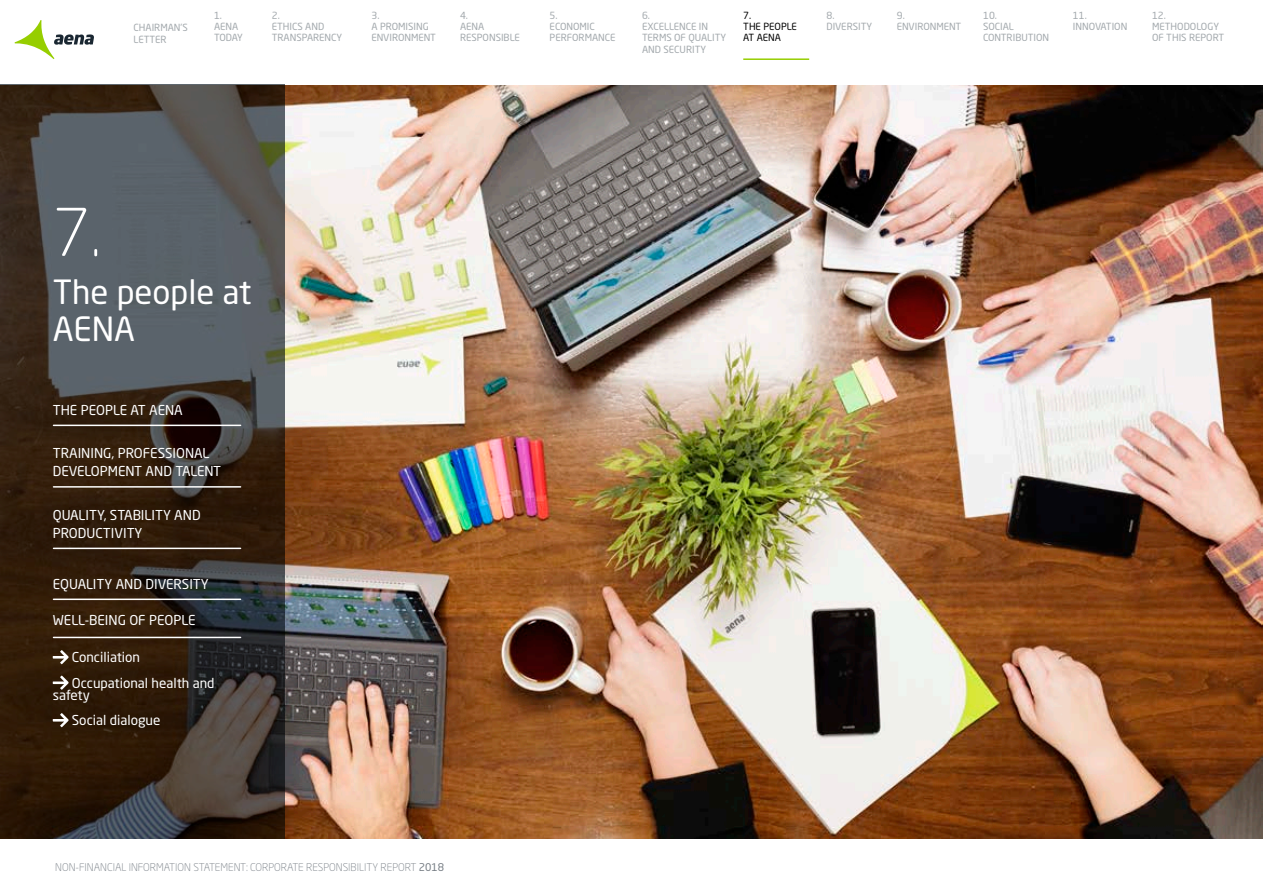
<style>
.page{position:relative;width:1263px;height:893px;background:#fff}
.page>*{position:absolute;margin:0;border:0;box-sizing:border-box;transform-origin:0 0}
.t1{font:300 64.8px "Neo Sans Std";color:#fff}
.t2{font:33px/37.5px "Neo Sans Std";color:#fff}
.t3{font:13.5px/18px "Neo Sans Std";color:#fff}
.t4{font:300 10.5px "Neo Sans Std";color:#767d84}
.t5{font:9.75px/11.2px "Neo Sans Std";color:#a3a9ad}
.t6{font:9.75px/11.2px "Neo Sans Std";color:#000}
.s1{font-weight:400}
</style>
<div class="page">
<hr style="left:743px;top:58px;width:66px;height:2px;background:#96ce00">
<img style="left:285px;top:85px;width:978px;height:754px">
<svg style="left:0;top:85px;width:285px;height:754px;background:#403831"></svg>
<svg style="left:15px;top:20px;width:79px;height:39px"></svg>
<hr style="left:54px;top:425px;width:187px;height:1px;background:#fff">
<hr style="left:54px;top:486px;width:187px;height:2px;background:#fff">
<hr style="left:54px;top:548px;width:187px;height:1px;background:#fff">
<hr style="left:54px;top:599px;width:187px;height:1px;background:#fff">
<hr style="left:54px;top:637px;width:187px;height:1px;background:#fff">
<svg style="left:53px;top:650px;width:16px;height:14px"></svg>
<svg style="left:53px;top:675px;width:16px;height:15px"></svg>
<svg style="left:53px;top:713px;width:16px;height:14px"></svg>
<p class="t5" style="left:134px;top:22px;width:56px">CHAIRMAN’S<br>LETTER</p>
<p class="t5" style="left:214px;top:9px;width:30px">1.<br>AENA<br>TODAY</p>
<p class="t5" style="left:272px;top:9px;width:72px">2.<br>ETHICS AND<br>TRANSPARENCY</p>
<p class="t5" style="left:371px;top:9px;width:66px">3.<br>A PROMISING<br>ENVIRONMENT</p>
<p class="t5" style="left:460px;top:9px;width:61px">4.<br>AENA<br>RESPONSIBLE</p>
<p class="t5" style="left:550px;top:9px;width:67px">5.<br>ECONOMIC<br>PERFORMANCE</p>
<p class="t5" style="left:642px;top:9px;width:86px">6.<br>EXCELLENCE IN<br>TERMS OF QUALITY<br>AND SECURITY</p>
<p class="t6" style="left:743px;top:9px;width:55px">7.<br>THE PEOPLE<br>AT AENA</p>
<p class="t5" style="left:983px;top:9px;width:68px">10.<br>SOCIAL<br>CONTRIBUTION</p>
<p class="t5" style="left:1073px;top:9px;width:56px">11.<br>INNOVATION</p>
<p class="t5" style="left:1152px;top:9px;width:74px">12.<br>METHODOLOGY<br>OF THIS REPORT</p>
<p class="t5" style="left:826px;top:9px;width:47px">8.<br>DIVERSITY</p>
<p class="t5" style="left:897px;top:9px;width:66px">9.<br>ENVIRONMENT</p>
<h1 class="t1" style="left:53px;top:194px;width:50px">7.</h1>
<h2 class="t2" style="left:53px;top:272px;width:200px">The people at<br>AENA</h2>
<h3 class="t3" style="left:53px;top:400px;width:132px">THE PEOPLE AT AENA</h3>
<h3 class="t3" style="left:53px;top:444px;width:170px">TRAINING, PROFESSIONAL<br>DEVELOPMENT AND TALENT</h3>
<h3 class="t3" style="left:53px;top:505px;width:149px">QUALITY, STABILITY AND<br>PRODUCTIVITY</h3>
<h3 class="t3" style="left:53px;top:574px;width:158px">EQUALITY AND DIVERSITY</h3>
<h3 class="t3" style="left:53px;top:610px;width:144px">WELL-BEING OF PEOPLE</h3>
<h3 class="t3" style="left:72px;top:644px;width:144px;line-height:25.5px">Conciliation<br>Occupational health and</h3>
<h3 class="t3" style="left:72px;top:682px;width:90px;line-height:25.5px;text-indent:-19px">safety<br>Social dialogue</h3>
<p class="t4" style="left:55px;top:861px;width:390px">NON-FINANCIAL INFORMATION STATEMENT: CORPORATE RESPONSIBILITY REPORT <span class="s1">2018</span></p>
</div>
